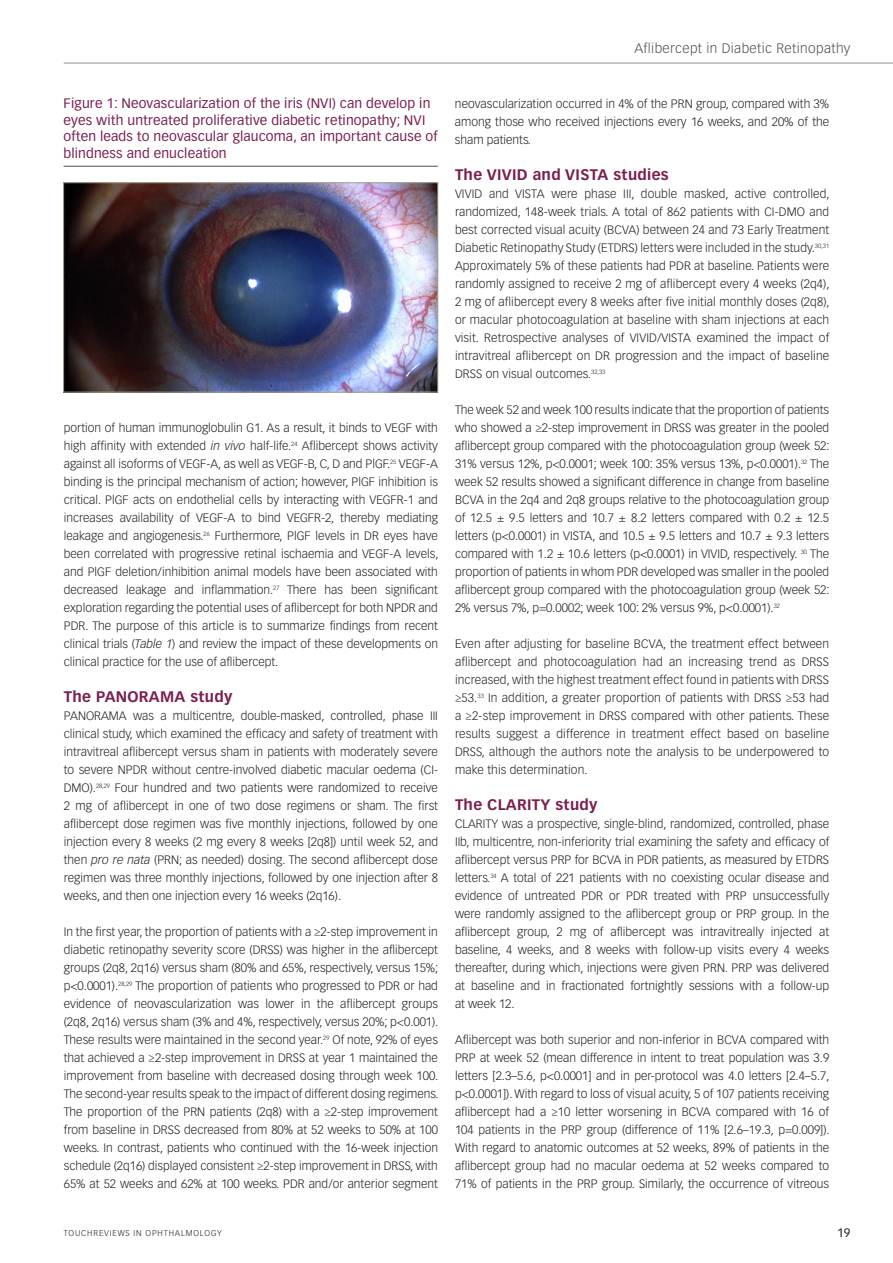
<style>
.page{position:relative;width:893px;height:1263px;background:#fff}
.page>*{position:absolute;margin:0;border:0;box-sizing:border-box;transform-origin:0 0}
.t1{font:700 15px "Vectora LT Std";letter-spacing:.02em;color:#7b1f4f}
.t2{font:13.5px/16.5px "Vectora LT Std";letter-spacing:.01em;color:#7b1f4f}
.t3{font:300 13.5px "Vectora LT Std";letter-spacing:.03em;color:#4b4c4d}
.t4{font:300 12px/18px "Vectora LT Std";color:#231f20;text-align:justify}
.t5{font:12px "Vectora LT Std";color:#231f20}
.t6{font:300 8.25px "Vectora LT Std";letter-spacing:.1em;color:#231f20}
.s1{font-style:italic}
</style>
<div class="page">
<hr style="left:64px;top:63px;width:829px;height:1px;background:#231f20">
<img style="left:65px;top:185px;width:371px;height:205px">
<div style="left:63px;top:183px;width:375px;height:209px;border:1px solid #a3a392"></div>
<hr style="left:64px;top:166px;width:374px;height:1px;background:#4b4c4d">
<p class="t2" style="left:64px;top:95px;width:376px">Figure 1: Neovascularization of the iris (NVI) can develop in eyes with untreated proliferative diabetic retinopathy; NVI often leads to neovascular glaucoma, an important cause of blindness and enucleation</p>
<p class="t4" style="left:64px;top:419px;width:376px">portion of human immunoglobulin G1. As a result, it binds to VEGF with high affinity with extended <span class="s1">in vivo</span> half-life.<sup>24</sup> Aflibercept shows activity against all isoforms of VEGF-A, as well as VEGF-B, C, D and PlGF.<sup>25</sup> VEGF-A binding is the principal mechanism of action; however, PlGF inhibition is critical. PlGF acts on endothelial cells by interacting with VEGFR-1 and increases availability of VEGF-A to bind VEGFR-2, thereby mediating leakage and angiogenesis.<sup>26</sup> Furthermore, PlGF levels in DR eyes have been correlated with progressive retinal ischaemia and VEGF-A levels, and PlGF deletion/inhibition animal models have been associated with decreased leakage and inflammation.<sup>27</sup> There has been significant exploration regarding the potential uses of aflibercept for both NPDR and PDR. The purpose of this article is to summarize findings from recent clinical trials (<span class="s1">Table 1</span>) and review the impact of these developments on clinical practice for the use of aflibercept.</p>
<p class="t1" style="left:64px;top:688px;width:170px">The PANORAMA study</p>
<p class="t4" style="left:64px;top:707px;width:376px">PANORAMA was a multicentre, double-masked, controlled, phase III clinical study, which examined the efficacy and safety of treatment with intravitreal aflibercept versus sham in patients with moderately severe to severe NPDR without centre-involved diabetic macular oedema (CI-DMO).<sup>28,29</sup> Four hundred and two patients were randomized to receive 2 mg of aflibercept in one of two dose regimens or sham. The first aflibercept dose regimen was five monthly injections, followed by one injection every 8 weeks (2 mg every 8 weeks [2q8]) until week 52, and then <span class="s1">pro re nata</span> (PRN; as needed) dosing. The second aflibercept dose regimen was three monthly injections, followed by one injection after 8 weeks, and then one injection every 16 weeks (2q16).</p>
<p class="t4" style="left:64px;top:923px;width:376px">In the first year, the proportion of patients with a ≥2-step improvement in diabetic retinopathy severity score (DRSS) was higher in the aflibercept groups (2q8, 2q16) versus sham (80% and 65%, respectively, versus 15%; p&lt;0.0001).<sup>28,29</sup> The proportion of patients who progressed to PDR or had evidence of neovascularization was lower in the aflibercept groups (2q8, 2q16) versus sham (3% and 4%, respectively, versus 20%; p&lt;0.001).<br>These results were maintained in the second year.<sup>29</sup> Of note, 92% of eyes that achieved a ≥2-step improvement in DRSS at year 1 maintained the improvement from baseline with decreased dosing through week 100.<br>The second-year results speak to the impact of different dosing regimens.<br>The proportion of the PRN patients (2q8) with a ≥2-step improvement from baseline in DRSS decreased from 80% at 52 weeks to 50% at 100 weeks. In contrast, patients who continued with the 16-week injection schedule (2q16) displayed consistent ≥2-step improvement in DRSS, with 65% at 52 weeks and 62% at 100 weeks. PDR and/or anterior segment</p>
<p class="t3" style="left:634px;top:41px;width:218px">Aflibercept in Diabetic Retinopathy</p>
<p class="t4" style="left:455px;top:95px;width:376px">neovascularization occurred in 4% of the PRN group, compared with 3% among those who received injections every 16 weeks, and 20% of the sham patients.</p>
<p class="t1" style="left:455px;top:166px;width:215px">The VIVID and VISTA studies</p>
<p class="t4" style="left:455px;top:185px;width:376px">VIVID and VISTA were phase III, double masked, active controlled, randomized, 148-week trials. A total of 862 patients with CI-DMO and best corrected visual acuity (BCVA) between 24 and 73 Early Treatment Diabetic Retinopathy Study (ETDRS) letters were included in the study.<sup>30,31<br></sup>Approximately 5% of these patients had PDR at baseline. Patients were randomly assigned to receive 2 mg of aflibercept every 4 weeks (2q4), 2 mg of aflibercept every 8 weeks after five initial monthly doses (2q8), or macular photocoagulation at baseline with sham injections at each visit. Retrospective analyses of VIVID/VISTA examined the impact of intravitreal aflibercept on DR progression and the impact of baseline DRSS on visual outcomes.<sup>32,33</sup></p>
<p class="t4" style="left:455px;top:401px;width:376px">The week 52 and week 100 results indicate that the proportion of patients who showed a ≥2-step improvement in DRSS was greater in the pooled aflibercept group compared with the photocoagulation group (week 52:<br>31% versus 12%, p&lt;0.0001; week 100: 35% versus 13%, p&lt;0.0001).<sup>32</sup> The week 52 results showed a significant difference in change from baseline BCVA in the 2q4 and 2q8 groups relative to the photocoagulation group of 12.5 ± 9.5 letters and 10.7 ± 8.2 letters compared with 0.2 ± 12.5 letters (p&lt;0.0001) in VISTA, and 10.5 ± 9.5 letters and 10.7 ± 9.3 letters compared with 1.2 ± 10.6 letters (p&lt;0.0001) in VIVID, respectively. <sup>30</sup> The proportion of patients in whom PDR developed was smaller in the pooled aflibercept group compared with the photocoagulation group (week 52:<br>2% versus 7%, p=0.0002; week 100: 2% versus 9%, p&lt;0.0001).<sup>32</sup></p>
<p class="t4" style="left:455px;top:635px;width:376px">Even after adjusting for baseline BCVA, the treatment effect between aflibercept and photocoagulation had an increasing trend as DRSS increased, with the highest treatment effect found in patients with DRSS ≥53.<sup>33</sup> In addition, a greater proportion of patients with DRSS ≥53 had a ≥2-step improvement in DRSS compared with other patients. These results suggest a difference in treatment effect based on baseline DRSS, although the authors note the analysis to be underpowered to make this determination.</p>
<p class="t1" style="left:455px;top:796px;width:144px">The CLARITY study</p>
<p class="t4" style="left:455px;top:815px;width:376px">CLARITY was a prospective, single-blind, randomized, controlled, phase IIb, multicentre, non-inferiority trial examining the safety and efficacy of aflibercept versus PRP for BCVA in PDR patients, as measured by ETDRS letters.<sup>34</sup> A total of 221 patients with no coexisting ocular disease and evidence of untreated PDR or PDR treated with PRP unsuccessfully were randomly assigned to the aflibercept group or PRP group. In the aflibercept group, 2 mg of aflibercept was intravitreally injected at baseline, 4 weeks, and 8 weeks with follow-up visits every 4 weeks thereafter, during which, injections were given PRN. PRP was delivered at baseline and in fractionated fortnightly sessions with a follow-up at week 12.</p>
<p class="t4" style="left:455px;top:1031px;width:376px">Aflibercept was both superior and non-inferior in BCVA compared with PRP at week 52 (mean difference in intent to treat population was 3.9 letters [2.3–5.6, p&lt;0.0001] and in per-protocol was 4.0 letters [2.4–5.7, p&lt;0.0001]). With regard to loss of visual acuity, 5 of 107 patients receiving aflibercept had a ≥10 letter worsening in BCVA compared with 16 of 104 patients in the PRP group (difference of 11% [2.6–19.3, p=0.009]).<br>With regard to anatomic outcomes at 52 weeks, 89% of patients in the aflibercept group had no macular oedema at 52 weeks compared to 71% of patients in the PRP group. Similarly, the occurrence of vitreous</p>
<p class="t6" style="left:64px;top:1228px;width:160px">TOUCHREVIEWS IN OPHTHALMOLOGY</p>
<p class="t5" style="left:837px;top:1226px;width:15px">19</p>
</div>
